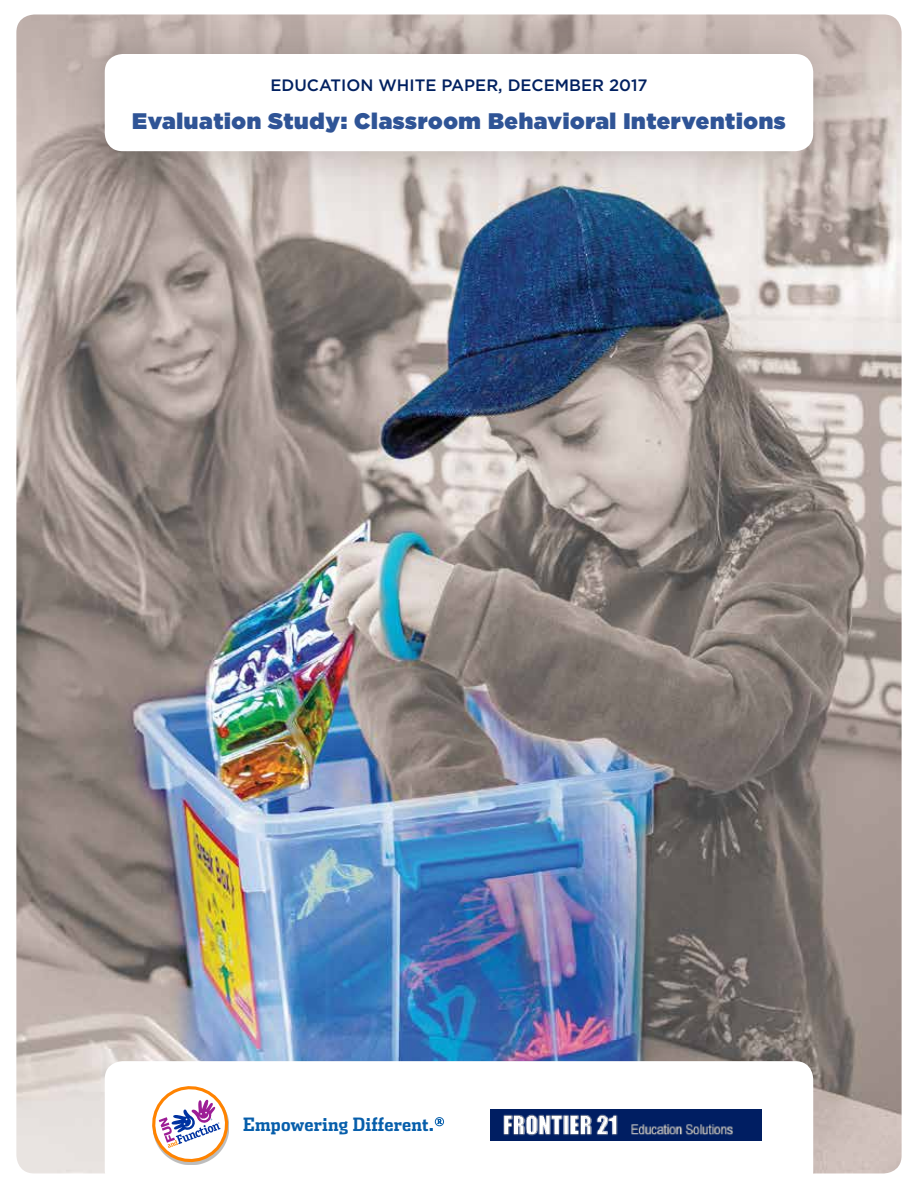
<style>
.page{position:relative;width:918px;height:1188px;background:#fff}
.page>*{position:absolute;margin:0;border:0;box-sizing:border-box;transform-origin:0 0}
.t1{font:900 22.5px "Gotham HTF";letter-spacing:.03em;color:#2f5496}
.t2{font:700 18.3px "Dispatch Cond";letter-spacing:.01em;color:#065eab}
.t3{font:500 16.5px "Gotham HTF";color:#002060}
</style>
<div class="page">
<img style="left:16px;top:14px;width:886px;height:1160px">
<div style="left:67px;top:16px;width:784px;height:173px;background:#000;opacity:.17"></div>
<div style="left:105px;top:54px;width:708px;height:97px;background:#fff;border-radius:18px"></div>
<div style="left:105px;top:1061px;width:708px;height:127px;background:#fff;border-radius:18px"></div>
<svg style="left:152px;top:1086px;width:77px;height:79px"></svg>
<div style="left:435px;top:1117px;width:9px;height:9px;border:1px solid #065eab;border-radius:50%"></div>
<svg style="left:438px;top:1119px;width:4px;height:5px"></svg>
<img style="left:491px;top:1109px;width:270px;height:32px">
<p class="t3" style="left:270px;top:76px;width:379px">EDUCATION WHITE PAPER, DECEMBER 2017</p>
<p class="t1" style="left:132px;top:108px;width:655px">Evaluation Study: Classroom Behavioral Interventions</p>
<p class="t2" style="left:243px;top:1113px;width:192px">Empowering Different.</p>
</div>
